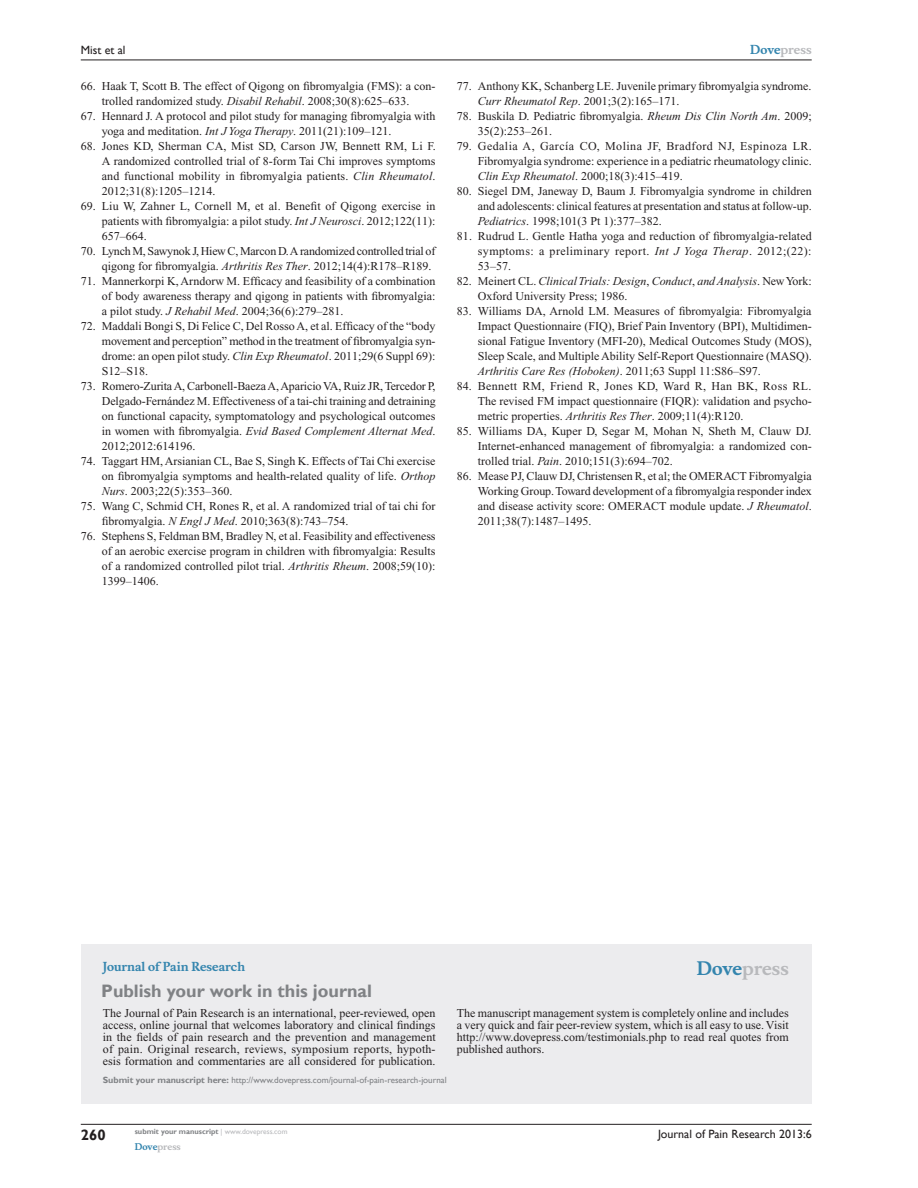
<style>
.page{position:relative;width:918px;height:1188px;background:#fff}
.page>*{position:absolute;margin:0;border:0;box-sizing:border-box;transform-origin:0 0}
.PromBx-H1{font:700 18px "Gill Sans";color:#808285}
.PromBx-Brand{font:700 18px "Musee";color:#b8b9bc}
.t1{font:700 15px "Gill Sans";color:#231f20}
.RefNL2{font:12px/15px "Times New Roman";color:#231f20;text-align:justify}
.PromBx-Tx{font:12px/12px "Times New Roman";color:#231f20;text-align:justify}
.t2{font:12px "Gill Sans";color:#231f20}
.PromBx-JrnlName{font:700 12px "Musee";color:#3485ae}
.t3{font:700 12px "Musee";color:#b8b9bc}
.PromBx-SubmitMssWebA{font:9px "Gill Sans";color:#808285}
.t4{font:700 9px "Musee";color:#b8b9bc}
.t5{font:700 7.5px "Gill Sans";color:#808285}
.s1{font-style:italic}
.s2{color:#3485ae}
.s3{font-weight:700}
.s4{font-weight:400;color:#b8b9bc}
</style>
<div class="page">
<div style="left:81px;top:944px;width:731px;height:159px;background:#ececee"></div>
<hr style="left:81px;top:1124px;width:731px;height:1px;background:#231f20">
<hr style="left:81px;top:60px;width:731px;height:1px;background:#231f20">
<p class="t2" style="left:81px;top:43px;width:46px">Mist et al</p>
<p class="RefNL2" style="left:81px;top:79px;width:356px;text-align:center">66. Haak T, Scott B. The effect of Qigong on fibromyalgia (FMS): a con&shy;trolled randomized study. <span class="s1">Disabil Rehabil</span>. 2008;30(8):625–633.</p>
<p class="RefNL2" style="left:102px;top:109px;width:335px;text-indent:-21px">67. Hennard J. A protocol and pilot study for managing fibromyalgia with yoga and meditation. <span class="s1">Int J Yoga Therapy</span>. 2011(21):109–121.</p>
<p class="RefNL2" style="left:102px;top:139px;width:335px;text-indent:-21px">68. Jones KD, Sherman CA, Mist SD, Carson JW, Bennett RM, Li F.<br>A randomized controlled trial of 8-form Tai Chi improves symptoms and functional mobility in fibromyalgia patients. <span class="s1">Clin Rheumatol</span>.<br>2012;31(8):1205–1214.</p>
<p class="RefNL2" style="left:102px;top:199px;width:335px;text-indent:-21px">69. Liu W, Zahner L, Cornell M, et al. Benefit of Qigong exercise in patients with fibromyalgia: a pilot study. <span class="s1">Int J Neurosci</span>. 2012;122(11):<br>657–664.</p>
<p class="RefNL2" style="left:102px;top:244px;width:335px;text-indent:-21px">70. Lynch M, Sawynok J, Hiew C, Marcon D. A randomized controlled trial of qigong for fibromyalgia. <span class="s1">Arthritis Res Ther</span>. 2012;14(4):R178–R189.</p>
<p class="RefNL2" style="left:102px;top:274px;width:335px;text-indent:-21px">71. Mannerkorpi K, Arndorw M. Efficacy and feasibility of a combination of body awareness therapy and qigong in patients with fibromyalgia: a pilot study. <span class="s1">J Rehabil Med</span>. 2004;36(6):279–281.</p>
<p class="RefNL2" style="left:102px;top:319px;width:335px;text-indent:-21px">72. Maddali Bongi S, Di Felice C, Del Rosso A, et al. Efficacy of the “body movement and perception” method in the treatment of fibromyalgia syn&shy;drome: an open pilot study. <span class="s1">Clin Exp Rheumatol</span>. 2011;29(6 Suppl 69):<br>S12–S18.</p>
<p class="RefNL2" style="left:102px;top:379px;width:335px;text-indent:-21px">73. Romero-Zurita A, Carbonell-Baeza A, Aparicio VA, Ruiz JR, Tercedor P, Delgado-Fernández M. Effectiveness of a tai-chi training and detraining on functional capacity, symptomatology and psychological outcomes in women with fibromyalgia. <span class="s1">Evid Based Complement Alternat Med</span>.<br>2012;2012:614196.</p>
<p class="RefNL2" style="left:102px;top:454px;width:335px;text-indent:-21px">74. Taggart HM, Arsianian CL, Bae S, Singh K. Effects of Tai Chi exercise on fibromyalgia symptoms and health-related quality of life. <span class="s1">Orthop Nurs</span>. 2003;22(5):353–360.</p>
<p class="RefNL2" style="left:102px;top:499px;width:335px;text-indent:-21px">75. Wang C, Schmid CH, Rones R, et al. A randomized trial of tai chi for fibromyalgia. <span class="s1">N Engl J Med</span>. 2010;363(8):743–754.</p>
<p class="RefNL2" style="left:102px;top:529px;width:335px;text-indent:-21px">76. Stephens S, Feldman BM, Bradley N, et al. Feasibility and effectiveness of an aerobic exercise program in children with fibromyalgia: Results of a randomized controlled pilot trial. <span class="s1">Arthritis Rheum</span>. 2008;59(10):<br>1399–1406.</p>
<p class="t3" style="left:750px;top:43px;width:63px"><span class="s2">Dove</span>press</p>
<p class="RefNL2" style="left:478px;top:79px;width:335px;text-indent:-21px">77. Anthony KK, Schanberg LE. Juvenile primary fibromyalgia syndrome.<br><span class="s1">Curr Rheumatol Rep</span>. 2001;3(2):165–171.</p>
<p class="RefNL2" style="left:478px;top:109px;width:335px;text-indent:-21px">78. Buskila D. Pediatric fibromyalgia. <span class="s1">Rheum Dis Clin North Am</span>. 2009;<br>35(2):253–261.</p>
<p class="RefNL2" style="left:478px;top:139px;width:336px;text-indent:-21px">79. Gedalia A, García CO, Molina JF, Bradford NJ, Espinoza LR.<br>Fibromyalgia syndrome: experience in a pediatric rheumatology clinic.<br><span class="s1">Clin Exp Rheumatol</span>. 2000;18(3):415–419.</p>
<p class="RefNL2" style="left:478px;top:184px;width:335px;text-indent:-21px">80. Siegel DM, Janeway D, Baum J. Fibromyalgia syndrome in children and adolescents: clinical features at presentation and status at follow-up.<br><span class="s1">Pediatrics</span>. 1998;101(3 Pt 1):377–382.</p>
<p class="RefNL2" style="left:478px;top:229px;width:335px;text-indent:-21px">81. Rudrud L. Gentle Hatha yoga and reduction of fibromyalgia-related symptoms: a preliminary report. <span class="s1">Int J Yoga Therap</span>. 2012;(22):<br>53–57.</p>
<p class="RefNL2" style="left:478px;top:274px;width:335px;text-indent:-21px">82. Meinert CL. <span class="s1">Clinical Trials: Design</span>, <span class="s1">Conduct</span>, <span class="s1">and Analysis</span>. New York:<br>Oxford University Press; 1986.</p>
<p class="RefNL2" style="left:478px;top:304px;width:335px;text-indent:-21px">83. Williams DA, Arnold LM. Measures of fibromyalgia: Fibromyalgia Impact Questionnaire (FIQ), Brief Pain Inventory (BPI), Multidimen&shy;sional Fatigue Inventory (MFI-20), Medical Outcomes Study (MOS), Sleep Scale, and Multiple Ability Self-Report Questionnaire (MASQ).<br><span class="s1">Arthritis Care Res (Hoboken)</span>. 2011;63 Suppl 11:S86–S97.</p>
<p class="RefNL2" style="left:478px;top:379px;width:335px;text-indent:-21px">84. Bennett RM, Friend R, Jones KD, Ward R, Han BK, Ross RL.<br>The revised FM impact questionnaire (FIQR): validation and psycho&shy;metric properties. <span class="s1">Arthritis Res Ther</span>. 2009;11(4):R120.</p>
<p class="RefNL2" style="left:478px;top:424px;width:335px;text-indent:-21px">85. Williams DA, Kuper D, Segar M, Mohan N, Sheth M, Clauw DJ.<br>Internet-enhanced management of fibromyalgia: a randomized con&shy;trolled trial. <span class="s1">Pain</span>. 2010;151(3):694–702.</p>
<p class="RefNL2" style="left:478px;top:469px;width:336px;text-indent:-21px">86. Mease PJ, Clauw DJ, Christensen R, et al; the OMERACT Fibromyalgia Working Group. Toward development of a fibromyalgia responder index and disease activity score: OMERACT module update. <span class="s1">J Rheumatol</span>.<br>2011;38(7):1487–1495.</p>
<p class="PromBx-JrnlName" style="left:103px;top:959px;width:144px">Journal of Pain Research</p>
<p class="PromBx-H1" style="left:101px;top:980px;width:272px">Publish your work in this journal</p>
<p class="PromBx-Brand" style="left:697px;top:958px;width:94px"><span class="s2">Dove</span>press</p>
<p class="PromBx-Tx" style="left:103px;top:1007px;width:335px">The Journal of Pain Research is an international, peer-reviewed, open access, online journal that welcomes laboratory and clinical findings in the fields of pain research and the prevention and management of pain. Original research, reviews, symposium reports, hypoth&shy;esis formation and commentaries are all considered for publication.</p>
<p class="PromBx-Tx" style="left:457px;top:1007px;width:333px">The manuscript management system is completely online and includes a very quick and fair peer-review system, which is all easy to use. Visit http://www.dovepress.com/testimonials.php to read real quotes from published authors.</p>
<p class="PromBx-SubmitMssWebA" style="left:103px;top:1075px;width:345px"><span class="s3">Submit your manuscript here:</span> http://www.dovepress.com/journal-of-pain-research-journal</p>
<p class="t1" style="left:81px;top:1126px;width:26px">260</p>
<p class="t5" style="left:135px;top:1127px;width:154px">submit your manuscript <span class="s4">| www.dovepress.com</span></p>
<p class="t4" style="left:135px;top:1141px;width:48px"><span class="s2">Dove</span>press</p>
<p class="t2" style="left:658px;top:1127px;width:155px">Journal of Pain Research 2013:6</p>
</div>
